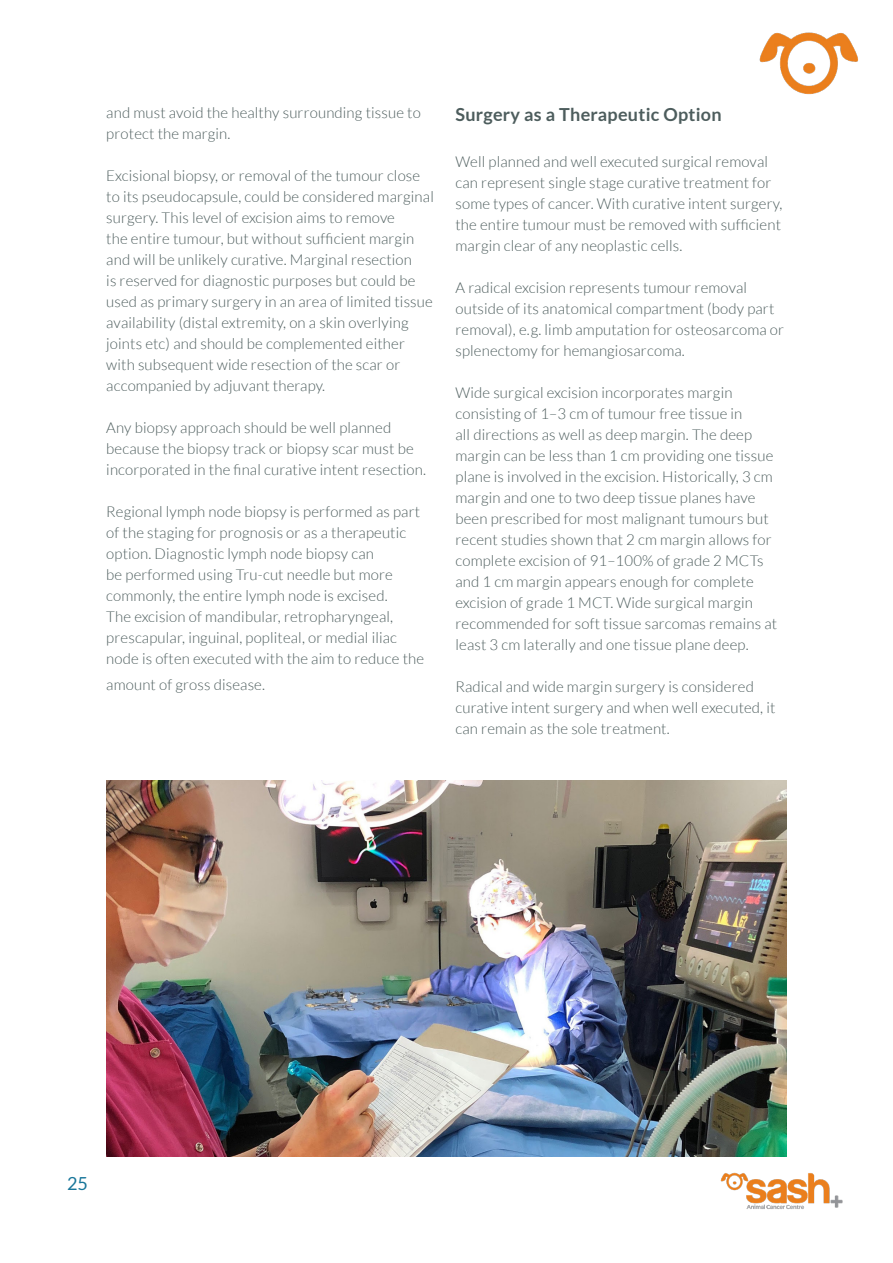
<style>
.page{position:relative;width:893px;height:1263px;background:#fff}
.page>*{position:absolute;margin:0;border:0;box-sizing:border-box;transform-origin:0 0}
.t1{font:700 18px "Lato";letter-spacing:.015em;color:#4d5d5d}
.t2{font:18px "Lato";color:#18769a}
.t3{font:300 15px/21px "Lato";letter-spacing:.01em;color:#4d5d5d}
</style>
<div class="page">
<img style="left:759px;top:32px;width:99px;height:63px">
<img style="left:720px;top:1172px;width:123px;height:37px">
<img style="left:106px;top:780px;width:681px;height:377px">
<p class="t3" style="left:106px;top:103px;width:316px">and must avoid the healthy surrounding tissue to protect the margin.</p>
<p class="t3" style="left:106px;top:166px;width:329px">Excisional biopsy, or removal of the tumour close to its pseudocapsule, could be considered marginal surgery. This level of excision aims to remove<br>the entire tumour, but without sufficient margin and will be unlikely curative. Marginal resection<br>is reserved for diagnostic purposes but could be used as primary surgery in an area of limited tissue availability (distal extremity, on a skin overlying joints etc) and should be complemented either with subsequent wide resection of the scar or accompanied by adjuvant therapy.</p>
<p class="t3" style="left:106px;top:418px;width:321px">Any biopsy approach should be well planned because the biopsy track or biopsy scar must be incorporated in the final curative intent resection.</p>
<p class="t3" style="left:106px;top:502px;width:319px">Regional lymph node biopsy is performed as part of the staging for prognosis or as a therapeutic option. Diagnostic lymph node biopsy can<br>be performed using Tru-cut needle but more commonly, the entire lymph node is excised.<br>The excision of mandibular, retropharyngeal, prescapular, inguinal, popliteal, or medial iliac node is often executed with the aim to reduce the</p>
<p class="t3" style="left:106px;top:674px;width:160px">amount of gross disease.</p>
<p class="t1" style="left:455px;top:104px;width:268px">Surgery as a Therapeutic Option</p>
<p class="t3" style="left:455px;top:151px;width:328px">Well planned and well executed surgical removal can represent single stage curative treatment for some types of cancer. With curative intent surgery, the entire tumour must be removed with sufficient margin clear of any neoplastic cells.</p>
<p class="t3" style="left:455px;top:277px;width:330px">A radical excision represents tumour removal outside of its anatomical compartment (body part removal), e.g. limb amputation for osteosarcoma or splenectomy for hemangiosarcoma.</p>
<p class="t3" style="left:455px;top:382px;width:323px">Wide surgical excision incorporates margin consisting of 1–3 cm of tumour free tissue in<br>all directions as well as deep margin. The deep margin can be less than 1 cm providing one tissue plane is involved in the excision. Historically, 3 cm margin and one to two deep tissue planes have been prescribed for most malignant tumours but recent studies shown that 2 cm margin allows for complete excision of 91–100% of grade 2 MCTs and 1 cm margin appears enough for complete excision of grade 1 MCT. Wide surgical margin recommended for soft tissue sarcomas remains at least 3 cm laterally and one tissue plane deep.</p>
<p class="t3" style="left:455px;top:676px;width:321px">Radical and wide margin surgery is considered curative intent surgery and when well executed, it can remain as the sole treatment.</p>
<p class="t2" style="left:67px;top:1173px;width:22px">25</p>
</div>
